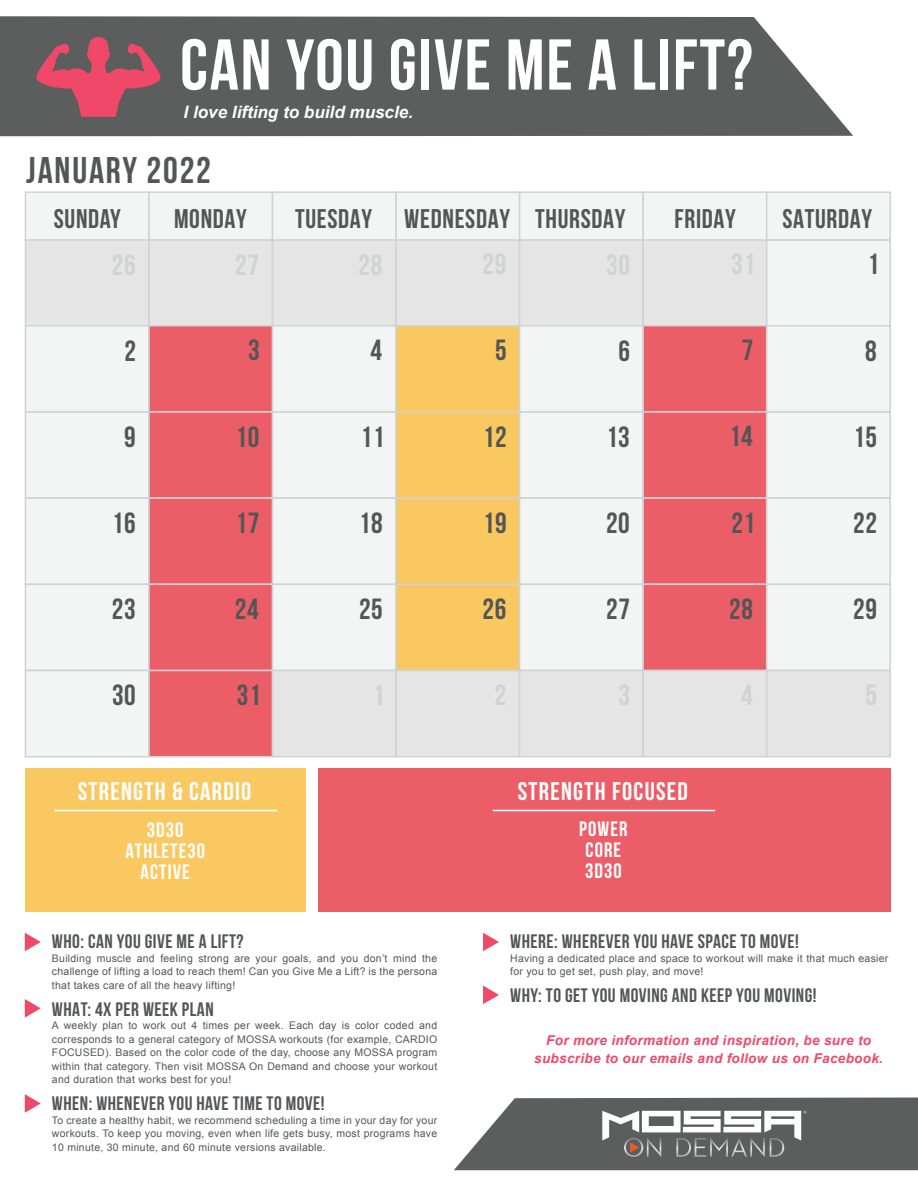
<style>
.page{position:relative;width:918px;height:1188px;background:#fff}
.page>*{position:absolute;margin:0;border:0;box-sizing:border-box;transform-origin:0 0}
.t1{font:700 71.85px "Bebas Neue";letter-spacing:.025em;color:#fff}
.t2{font:700 37.2px "Bebas Neue";letter-spacing:.05em;color:#545555}
.t3{font:700 29.25px "Bebas Neue";letter-spacing:.025em;color:#545555}
.t4{font:700 27px "Bebas Neue";letter-spacing:.025em;color:#545555}
.t5{font:700 25.5px "Bebas Neue";letter-spacing:.05em;color:#fff}
.t6{font:700 20.85px/21px "Bebas Neue";letter-spacing:.05em;color:#fff}
.t7{font:700 19.5px "Bebas Neue";letter-spacing:.025em;color:#545555}
.t8{font:italic 700 17.1px "Arial";color:#fff}
.t9{font:italic 700 13.5px/18px "Arial";letter-spacing:.025em;color:#ef4868;text-align:center}
.t10{font:10.5px/13.5px "Arial";letter-spacing:.025em;color:#545555;text-align:justify}
</style>
<div class="page">
<div style="left:25px;top:769px;width:280px;height:143px;background:#fac861"></div>
<div style="left:319px;top:769px;width:310px;height:143px;background:#ec5e67"></div>
<div style="left:612px;top:769px;width:279px;height:143px;background:#ec5e67"></div>
<hr style="left:55px;top:810px;width:222px;height:1px;background:#fff">
<svg style="left:0;top:16px;width:853px;height:120px;background:#676868"></svg>
<div style="left:25px;top:239px;width:125px;height:88px;background:#e5e5e5;border:2px solid #d1d2d3"></div>
<div style="left:148px;top:239px;width:125px;height:88px;background:#e5e5e5;border:2px solid #d1d2d3"></div>
<div style="left:272px;top:239px;width:125px;height:88px;background:#e5e5e5;border:2px solid #d1d2d3"></div>
<div style="left:395px;top:239px;width:125px;height:88px;background:#e5e5e5;border:2px solid #d1d2d3"></div>
<div style="left:519px;top:239px;width:125px;height:88px;background:#e5e5e5;border:2px solid #d1d2d3"></div>
<div style="left:642px;top:239px;width:125px;height:88px;background:#e5e5e5;border:2px solid #d1d2d3"></div>
<div style="left:766px;top:239px;width:125px;height:88px;background:#f3f4f4;border:2px solid #d1d2d3"></div>
<div style="left:25px;top:325px;width:125px;height:88px;background:#f3f4f4;border:2px solid #d1d2d3"></div>
<div style="left:148px;top:325px;width:125px;height:88px;background:#ec5e67;border:2px solid #d1d2d3"></div>
<div style="left:272px;top:325px;width:125px;height:88px;background:#f3f4f4;border:2px solid #d1d2d3"></div>
<div style="left:395px;top:325px;width:125px;height:88px;background:#fac861;border:2px solid #d1d2d3"></div>
<div style="left:519px;top:325px;width:125px;height:88px;background:#f3f4f4;border:2px solid #d1d2d3"></div>
<div style="left:642px;top:325px;width:125px;height:88px;background:#ec5e67;border:2px solid #d1d2d3"></div>
<div style="left:766px;top:325px;width:125px;height:88px;background:#f3f4f4;border:2px solid #d1d2d3"></div>
<div style="left:25px;top:411px;width:125px;height:88px;background:#f3f4f4;border:2px solid #d1d2d3"></div>
<div style="left:148px;top:411px;width:125px;height:88px;background:#ec5e67;border:2px solid #d1d2d3"></div>
<div style="left:272px;top:411px;width:125px;height:88px;background:#f3f4f4;border:2px solid #d1d2d3"></div>
<div style="left:395px;top:411px;width:125px;height:88px;background:#fac861;border:2px solid #d1d2d3"></div>
<div style="left:519px;top:411px;width:125px;height:88px;background:#f3f4f4;border:2px solid #d1d2d3"></div>
<div style="left:642px;top:411px;width:125px;height:88px;background:#ec5e67;border:2px solid #d1d2d3"></div>
<div style="left:766px;top:411px;width:125px;height:88px;background:#f3f4f4;border:2px solid #d1d2d3"></div>
<div style="left:25px;top:497px;width:125px;height:88px;background:#f3f4f4;border:2px solid #d1d2d3"></div>
<div style="left:148px;top:497px;width:125px;height:88px;background:#ec5e67;border:2px solid #d1d2d3"></div>
<div style="left:272px;top:497px;width:125px;height:88px;background:#f3f4f4;border:2px solid #d1d2d3"></div>
<div style="left:395px;top:497px;width:125px;height:88px;background:#fac861;border:2px solid #d1d2d3"></div>
<div style="left:519px;top:497px;width:125px;height:88px;background:#f3f4f4;border:2px solid #d1d2d3"></div>
<div style="left:642px;top:497px;width:125px;height:88px;background:#ec5e67;border:2px solid #d1d2d3"></div>
<div style="left:766px;top:497px;width:125px;height:88px;background:#f3f4f4;border:2px solid #d1d2d3"></div>
<div style="left:25px;top:584px;width:125px;height:87px;background:#f3f4f4;border:2px solid #d1d2d3"></div>
<div style="left:148px;top:584px;width:125px;height:87px;background:#ec5e67;border:2px solid #d1d2d3"></div>
<div style="left:272px;top:584px;width:125px;height:87px;background:#f3f4f4;border:2px solid #d1d2d3"></div>
<div style="left:395px;top:584px;width:125px;height:87px;background:#fac861;border:2px solid #d1d2d3"></div>
<div style="left:519px;top:584px;width:125px;height:87px;background:#f3f4f4;border:2px solid #d1d2d3"></div>
<div style="left:642px;top:584px;width:125px;height:87px;background:#ec5e67;border:2px solid #d1d2d3"></div>
<div style="left:766px;top:584px;width:125px;height:87px;background:#f3f4f4;border:2px solid #d1d2d3"></div>
<div style="left:25px;top:670px;width:125px;height:87px;background:#f3f4f4;border:2px solid #d1d2d3"></div>
<div style="left:148px;top:670px;width:125px;height:87px;background:#ec5e67;border:2px solid #d1d2d3"></div>
<div style="left:272px;top:670px;width:125px;height:87px;background:#e5e5e5;border:2px solid #d1d2d3"></div>
<div style="left:395px;top:670px;width:125px;height:87px;background:#e5e5e5;border:2px solid #d1d2d3"></div>
<div style="left:519px;top:670px;width:125px;height:87px;background:#e5e5e5;border:2px solid #d1d2d3"></div>
<div style="left:642px;top:670px;width:125px;height:87px;background:#e5e5e5;border:2px solid #d1d2d3"></div>
<div style="left:766px;top:670px;width:125px;height:87px;background:#e5e5e5;border:2px solid #d1d2d3"></div>
<div style="left:25px;top:191px;width:125px;height:50px;background:#f3f4f4;border:2px solid #d1d2d3"></div>
<div style="left:148px;top:191px;width:125px;height:50px;background:#f3f4f4;border:2px solid #d1d2d3"></div>
<div style="left:272px;top:191px;width:125px;height:50px;background:#f3f4f4;border:2px solid #d1d2d3"></div>
<div style="left:395px;top:191px;width:125px;height:50px;background:#f3f4f4;border:2px solid #d1d2d3"></div>
<div style="left:519px;top:191px;width:125px;height:50px;background:#f3f4f4;border:2px solid #d1d2d3"></div>
<div style="left:642px;top:191px;width:125px;height:50px;background:#f3f4f4;border:2px solid #d1d2d3"></div>
<div style="left:766px;top:191px;width:125px;height:50px;background:#f3f4f4;border:2px solid #d1d2d3"></div>
<hr style="left:493px;top:810px;width:222px;height:1px;background:#fff">
<svg style="left:25px;top:933px;width:16px;height:18px"></svg>
<svg style="left:25px;top:999px;width:16px;height:19px"></svg>
<svg style="left:25px;top:1094px;width:16px;height:19px"></svg>
<svg style="left:483px;top:933px;width:16px;height:18px"></svg>
<svg style="left:483px;top:986px;width:16px;height:18px"></svg>
<svg style="left:33px;top:37px;width:131px;height:80px;background:#9b5361"></svg>
<svg style="left:454px;top:1097px;width:464px;height:73px"></svg>
<h1 class="t1" style="left:180px;top:25px;width:574px">CAN YOU GIVE ME A LIFT?</h1>
<h3 class="t8" style="left:184px;top:100px;width:231px">I love lifting to build muscle.</h3>
<h2 class="t2" style="left:26px;top:150px;width:186px">JANUARY 2022</h2>
<h3 class="t4" style="left:54px;top:204px;width:69px">SUNDAY</h3>
<h3 class="t4" style="left:174px;top:204px;width:74px">MONDAY</h3>
<h3 class="t4" style="left:295px;top:204px;width:332px">TUESDAY WEDNESDAY THURSDAY</h3>
<h3 class="t4" style="left:675px;top:204px;width:63px">FRIDAY</h3>
<h3 class="t4" style="left:782px;top:204px;width:91px">SATURDAY</h3>
<h3 class="t3" style="left:867px;top:248px;width:13px">1</h3>
<h3 class="t3" style="left:124px;top:334px;width:13px">2</h3>
<h3 class="t3" style="left:248px;top:334px;width:13px">3</h3>
<h3 class="t3" style="left:371px;top:334px;width:13px">4</h3>
<h3 class="t3" style="left:495px;top:334px;width:13px">5</h3>
<h3 class="t3" style="left:618px;top:334px;width:13px">6</h3>
<h3 class="t3" style="left:742px;top:334px;width:13px">7</h3>
<h3 class="t3" style="left:865px;top:334px;width:13px">8</h3>
<h3 class="t3" style="left:124px;top:421px;width:13px">9</h3>
<h3 class="t3" style="left:236px;top:421px;width:25px">10</h3>
<h3 class="t3" style="left:361px;top:421px;width:25px">11</h3>
<h3 class="t3" style="left:483px;top:421px;width:25px">12</h3>
<h3 class="t3" style="left:606px;top:421px;width:25px">13</h3>
<h3 class="t3" style="left:729px;top:420px;width:25px">14</h3>
<h3 class="t3" style="left:853px;top:421px;width:25px">15</h3>
<h3 class="t3" style="left:112px;top:507px;width:25px">16</h3>
<h3 class="t3" style="left:235px;top:507px;width:25px">17</h3>
<h3 class="t3" style="left:359px;top:507px;width:25px">18</h3>
<h3 class="t3" style="left:483px;top:507px;width:25px">19</h3>
<h3 class="t3" style="left:606px;top:507px;width:25px">20</h3>
<h3 class="t3" style="left:731px;top:507px;width:25px">21</h3>
<h3 class="t3" style="left:853px;top:507px;width:25px">22</h3>
<h3 class="t3" style="left:112px;top:593px;width:25px">23</h3>
<h3 class="t3" style="left:235px;top:593px;width:25px">24</h3>
<h3 class="t3" style="left:359px;top:593px;width:25px">25</h3>
<h3 class="t3" style="left:482px;top:593px;width:25px">26</h3>
<h3 class="t3" style="left:606px;top:593px;width:25px">27</h3>
<h3 class="t3" style="left:729px;top:593px;width:25px">28</h3>
<h3 class="t3" style="left:853px;top:593px;width:25px">29</h3>
<h3 class="t3" style="left:112px;top:679px;width:25px">30</h3>
<h3 class="t3" style="left:237px;top:679px;width:25px">31</h3>
<h3 class="t5" style="left:78px;top:777px;width:175px">STRENGTH &amp; CARDIO</h3>
<h3 class="t6" style="left:125px;top:819px;width:81px;text-align:center">3D30<br>ATHLETE30<br>ACTIVE</h3>
<h3 class="t7" style="left:52px;top:931px;width:193px">WHO: CAN YOU GIVE ME A LIFT?</h3>
<p class="t10" style="left:52px;top:951px;width:387px">Building muscle and feeling strong are your goals, and you don’t mind the challenge of lifting a load to reach them! Can you Give Me a Lift? is the persona that takes care of all the heavy lifting!</p>
<h3 class="t7" style="left:52px;top:998px;width:163px">WHAT: 4X PER WEEK PLAN</h3>
<p class="t10" style="left:52px;top:1019px;width:387px">A weekly plan to work out 4 times per week. Each day is color coded and corresponds to a general category of MOSSA workouts (for example, CARDIO FOCUSED). Based on the color code of the day, choose any MOSSA program within that category. Then visit MOSSA On Demand and choose your workout and duration that works best for you!</p>
<h3 class="t7" style="left:52px;top:1093px;width:274px">WHEN: WHENEVER YOU HAVE TIME TO MOVE!</h3>
<p class="t10" style="left:52px;top:1113px;width:387px">To create a healthy habit, we recommend scheduling a time in your day for your workouts. To keep you moving, even when life gets busy, most programs have 10 minute, 30 minute, and 60 minute versions available.</p>
<h3 class="t5" style="left:518px;top:777px;width:172px">STRENGTH FOCUSED</h3>
<h3 class="t6" style="left:579px;top:818px;width:50px">POWER<br>CORE<br>3D30</h3>
<h3 class="t7" style="left:510px;top:931px;width:290px">WHERE: WHEREVER YOU HAVE SPACE TO MOVE!</h3>
<p class="t10" style="left:510px;top:951px;width:380px">Having a dedicated place and space to workout will make it that much easier for you to get set, push play, and move!</p>
<h3 class="t7" style="left:510px;top:985px;width:308px">WHY: TO GET YOU MOVING AND KEEP YOU MOVING!</h3>
<p class="t9" style="left:534px;top:1032px;width:350px">For more information and inspiration, be sure to subscribe to our emails and follow us on Facebook.</p>
</div>
